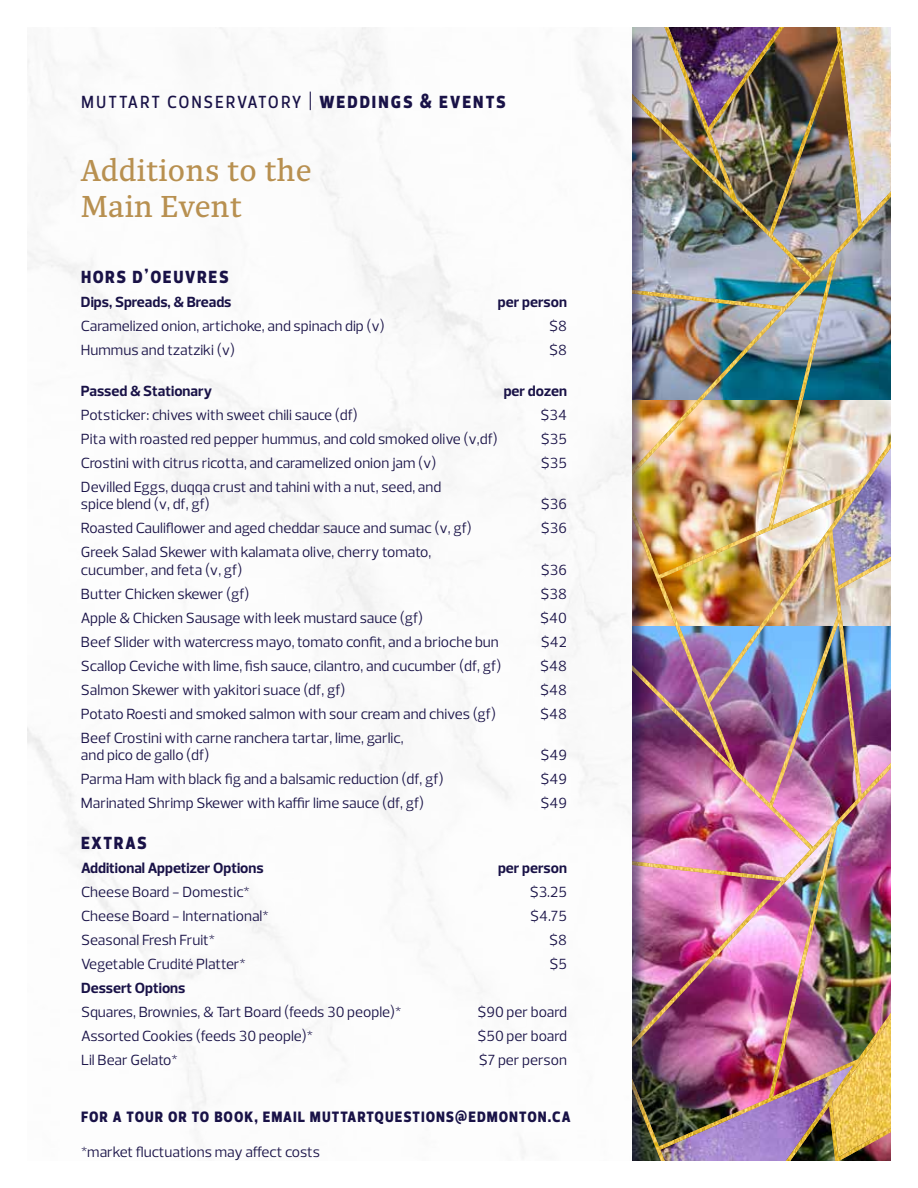
<style>
.page{position:relative;width:918px;height:1188px;background:#fff}
.page>*{position:absolute;margin:0;border:0;box-sizing:border-box;transform-origin:0 0}
.t1{font:30px/36px "Quercus 10";color:#b89050}
.t2{font:500 21px "Prelo Condensed";letter-spacing:.085em;color:#191247}
.t3{font:800 21px "Prelo Condensed";letter-spacing:.08em;color:#191247}
.t4{font:800 18px "Prelo Condensed";letter-spacing:.05em;color:#191247}
.t5{font:15px/17.2px "Prelo";color:#191247}
.t6{font:700 15px "Prelo";color:#191247}
.s1{font-weight:800}
</style>
<div class="page">
<img style="left:632px;top:27px;width:259px;height:1134px">
<div style="left:26px;top:32px;width:622px;height:1150px;background:#191247;opacity:.5"></div>
<img style="left:27px;top:27px;width:605px;height:1134px">
<div style="left:0;top:0;width:27px;height:1188px;background:#fff"></div>
<div style="left:0;top:1161px;width:918px;height:27px;background:#fff"></div>
<h2 class="t2" style="left:81px;top:88px;width:426px">muttart conservatory | <span class="s1">WEDDINGS &amp; EVENTS</span></h2>
<h1 class="t1" style="left:81px;top:153px;width:232px">Additions to the<br>Main Event</h1>
<h2 class="t3" style="left:81px;top:263px;width:149px">HORS D’OEUVRES</h2>
<p class="t6" style="left:81px;top:293px;width:152px">Dips, Spreads, &amp; Breads</p>
<p class="t6" style="left:498px;top:293px;width:70px">per person</p>
<p class="t5" style="left:81px;top:317px;width:305px">Caramelized onion, artichoke, and spinach dip (v)</p>
<p class="t5" style="left:549px;top:317px;width:19px">$8</p>
<p class="t5" style="left:81px;top:341px;width:156px">Hummus and tzatziki (v)</p>
<p class="t5" style="left:549px;top:341px;width:19px">$8</p>
<p class="t6" style="left:81px;top:382px;width:133px">Passed &amp; Stationary</p>
<p class="t6" style="left:504px;top:382px;width:65px">per dozen</p>
<p class="t5" style="left:81px;top:406px;width:278px">Potsticker: chives with sweet chili sauce (df)</p>
<p class="t5" style="left:541px;top:406px;width:28px">$34</p>
<p class="t5" style="left:81px;top:430px;width:418px">Pita with roasted red pepper hummus, and cold smoked olive (v,df)</p>
<p class="t5" style="left:541px;top:430px;width:28px">$35</p>
<p class="t5" style="left:81px;top:454px;width:357px">Crostini with citrus ricotta, and caramelized onion jam (v)</p>
<p class="t5" style="left:541px;top:454px;width:28px">$35</p>
<p class="t5" style="left:81px;top:478px;width:362px">Devilled Eggs, duqqa crust and tahini with a nut, seed, and spice blend (v, df, gf)</p>
<p class="t5" style="left:541px;top:496px;width:28px">$36</p>
<p class="t5" style="left:81px;top:520px;width:392px">Roasted Cauliflower and aged cheddar sauce and sumac (v, gf)</p>
<p class="t5" style="left:541px;top:520px;width:28px">$36</p>
<p class="t5" style="left:81px;top:544px;width:352px">Greek Salad Skewer with kalamata olive, cherry tomato, cucumber, and feta (v, gf)</p>
<p class="t5" style="left:541px;top:561px;width:28px">$36</p>
<p class="t5" style="left:81px;top:585px;width:170px">Butter Chicken skewer (gf)</p>
<p class="t5" style="left:541px;top:585px;width:28px">$38</p>
<p class="t5" style="left:81px;top:609px;width:344px">Apple &amp; Chicken Sausage with leek mustard sauce (gf)</p>
<p class="t5" style="left:540px;top:609px;width:28px">$40</p>
<p class="t5" style="left:81px;top:633px;width:419px">Beef Slider with watercress mayo, tomato confit, and a brioche bun</p>
<p class="t5" style="left:541px;top:633px;width:28px">$42</p>
<p class="t5" style="left:81px;top:657px;width:422px">Scallop Ceviche with lime, fish sauce, cilantro, and cucumber (df, gf)</p>
<p class="t5" style="left:540px;top:657px;width:28px">$48</p>
<p class="t5" style="left:81px;top:681px;width:266px">Salmon Skewer with yakitori suace (df, gf)</p>
<p class="t5" style="left:540px;top:681px;width:28px">$48</p>
<p class="t5" style="left:81px;top:705px;width:417px">Potato Roesti and smoked salmon with sour cream and chives (gf)</p>
<p class="t5" style="left:540px;top:705px;width:28px">$48</p>
<p class="t5" style="left:81px;top:729px;width:324px">Beef Crostini with carne ranchera tartar, lime, garlic, and pico de gallo (df)</p>
<p class="t5" style="left:541px;top:746px;width:28px">$49</p>
<p class="t5" style="left:81px;top:770px;width:364px">Parma Ham with black fig and a balsamic reduction (df, gf)</p>
<p class="t5" style="left:541px;top:770px;width:28px">$49</p>
<p class="t5" style="left:81px;top:794px;width:345px">Marinated Shrimp Skewer with kaffir lime sauce (df, gf)</p>
<p class="t5" style="left:541px;top:794px;width:28px">$49</p>
<h2 class="t3" style="left:81px;top:829px;width:67px">EXTRAS</h2>
<p class="t6" style="left:81px;top:859px;width:184px">Additional Appetizer Options</p>
<p class="t6" style="left:498px;top:859px;width:70px">per person</p>
<p class="t5" style="left:81px;top:883px;width:170px">Cheese Board - Domestic*</p>
<p class="t5" style="left:530px;top:883px;width:39px">$3.25</p>
<p class="t5" style="left:81px;top:907px;width:189px">Cheese Board - International*</p>
<p class="t5" style="left:530px;top:907px;width:38px">$4.75</p>
<p class="t5" style="left:81px;top:931px;width:136px">Seasonal Fresh Fruit*</p>
<p class="t5" style="left:549px;top:931px;width:19px">$8</p>
<p class="t5" style="left:81px;top:955px;width:166px">Vegetable Crudité Platter*</p>
<p class="t5" style="left:549px;top:955px;width:19px">$5</p>
<p class="t6" style="left:81px;top:979px;width:106px">Dessert Options</p>
<p class="t5" style="left:81px;top:1003px;width:322px">Squares, Brownies, &amp; Tart Board (feeds 30 people)*</p>
<p class="t5" style="left:477px;top:1003px;width:91px">$90 per board</p>
<p class="t5" style="left:81px;top:1027px;width:234px">Assorted Cookies (feeds 30 people)*</p>
<p class="t5" style="left:477px;top:1027px;width:91px">$50 per board</p>
<p class="t5" style="left:81px;top:1051px;width:98px">Lil Bear Gelato*</p>
<p class="t5" style="left:479px;top:1051px;width:90px">$7 per person</p>
<p class="t4" style="left:81px;top:1105px;width:491px">FOR A TOUR OR TO BOOK, EMAIL MUTTARTQUESTIONS@EDMONTON.CA</p>
<p class="t5" style="left:81px;top:1143px;width:241px">*market fluctuations may affect costs</p>
</div>
